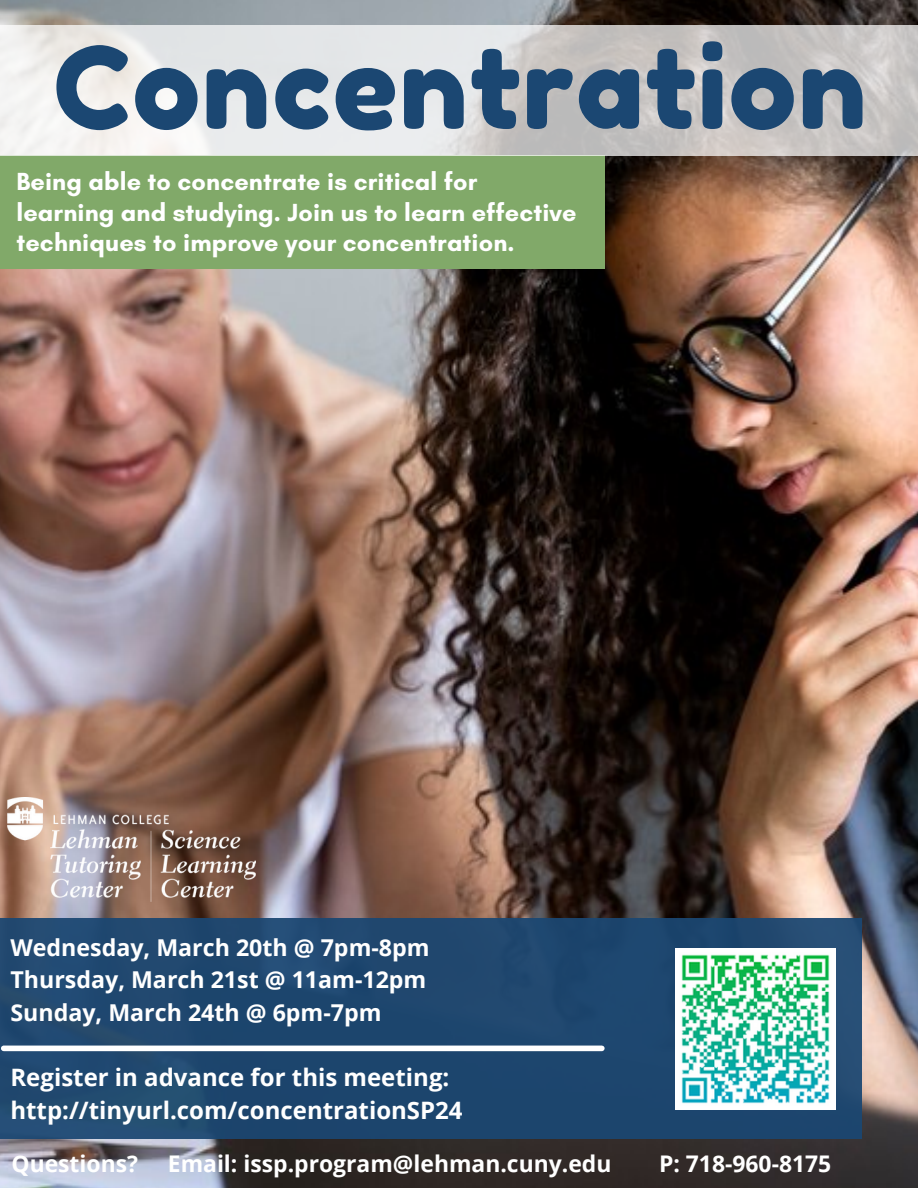
<style>
.page{position:relative;width:918px;height:1188px;background:#fff}
.page>*{position:absolute;margin:0;border:0;box-sizing:border-box;transform-origin:0 0}
.t1{font:113.4px "Fredoka One";letter-spacing:.015em;color:#1b4772}
.t2{font:700 25.2px/30.3px "Glacial Indifference";letter-spacing:.005em;color:#fff}
.t3{font:700 24px "Open Sans";color:#fff}
.t4{font:700 23.25px "Open Sans";color:#fff}
.t5{font:700 22.95px "Open Sans";color:#fff}
</style>
<div class="page">
<img style="left:0;top:0;width:918px;height:1188px">
<div style="left:0;top:155px;width:605px;height:114px;background:#81a969"></div>
<div style="left:0;top:918px;width:862px;height:221px;background:#1b4772"></div>
<div style="left:4px;top:1046px;width:598px;height:5px;background:#fff"></div>
<svg style="left:0;top:25px;width:918px;height:131px;background:#dad9d8"></svg>
<img style="left:8px;top:797px;width:247px;height:105px">
<img style="left:675px;top:948px;width:161px;height:161px">
<p class="t1" style="left:54px;top:19px;width:815px">Concentration</p>
<p class="t2" style="left:17px;top:166px;width:562px">Being able to concentrate is critical for learning and studying. Join us to learn effective techniques to improve your concentration.</p>
<p class="t4" style="left:10px;top:931px;width:421px">Wednesday, March 20th @ 7pm-8pm</p>
<p class="t4" style="left:10px;top:963px;width:417px">Thursday, March 21st @ 11am-12pm</p>
<p class="t4" style="left:10px;top:996px;width:373px">Sunday, March 24th @ 6pm-7pm</p>
<p class="t3" style="left:10px;top:1060px;width:440px">Register in advance for this meeting:</p>
<p class="t3" style="left:10px;top:1093px;width:454px">http://tinyurl.com/concentrationSP24</p>
<p class="t5" style="left:11px;top:1147px;width:128px">Questions?</p>
<p class="t5" style="left:168px;top:1147px;width:445px">Email: issp.program@lehman.cuny.edu</p>
<p class="t5" style="left:659px;top:1147px;width:174px">P: 718-960-8175</p>
</div>
